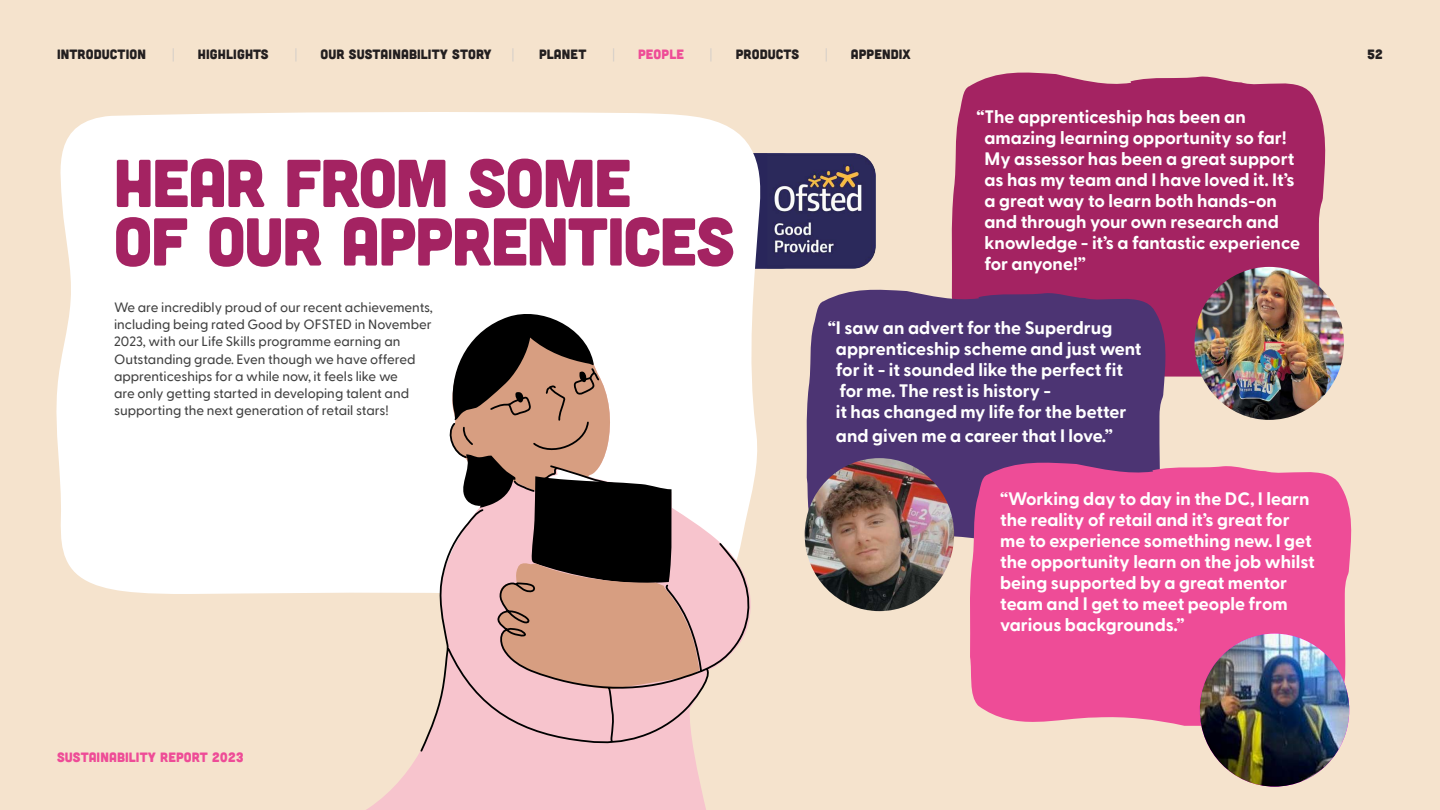
<style>
.page{position:relative;width:1440px;height:810px;background:#f5e3cd}
.page>*{position:absolute;margin:0;border:0;box-sizing:border-box;transform-origin:0 0}
.t1{font:67.5px/58.5px "Cubano";letter-spacing:-.025em;color:#a42362}
.t2{font:700 18px/21px "Greycliff CF";color:#fff}
.t3{font:500 13.5px/17.2px "Greycliff CF";color:#404040}
.t4{font:13.5px "Cubano";letter-spacing:.01em;color:#231f20}
.t5{font:13.5px "Cubano";letter-spacing:.01em;color:#ee4c97}
.t6{font:200 13.5px "Greycliff CF";color:#c8c7c7}
</style>
<div class="page">
<svg style="left:763px;top:153px;width:4px;height:116px"></svg>
<img style="left:767px;top:153px;width:109px;height:116px">
<div style="left:56px;top:112px;width:707px;height:453px;background:#fff"></div>
<svg style="left:69px;top:308px;width:736px;height:502px"></svg>
<svg style="left:426px;top:317px;width:24px;height:50px"></svg>
<svg style="left:450px;top:306px;width:223px;height:61px;background:#a9a5a3"></svg>
<svg style="left:419px;top:367px;width:334px;height:386px;background:#cbb2af"></svg>
<svg style="left:497px;top:563px;width:203px;height:126px;background:#c49380"></svg>
<div style="left:951px;top:72px;width:375px;height:305px;background:#a42362"></div>
<img style="left:1195px;top:267px;width:149px;height:153px">
<svg style="left:806px;top:287px;width:363px;height:251px;background:#563a75"></svg>
<img style="left:805px;top:458px;width:149px;height:153px">
<svg style="left:968px;top:460px;width:384px;height:266px;background:#ea5499"></svg>
<img style="left:1200px;top:634px;width:149px;height:153px">
<p class="t4" style="left:57px;top:45px;width:91px">INTRODUCTION</p>
<p class="t6" style="left:172px;top:44px;width:5px">|</p>
<p class="t4" style="left:198px;top:45px;width:72px">HIGHLIGHTS</p>
<p class="t4" style="left:321px;top:45px;width:173px">OUR SUSTAINABILITY STORY</p>
<p class="t4" style="left:539px;top:45px;width:49px">PLANET</p>
<p class="t6" style="left:612px;top:44px;width:5px">|</p>
<p class="t5" style="left:638px;top:45px;width:47px">PEOPLE</p>
<p class="t4" style="left:736px;top:45px;width:65px">PRODUCTS</p>
<p class="t6" style="left:825px;top:44px;width:5px">|</p>
<p class="t4" style="left:851px;top:45px;width:61px">APPENDIX</p>
<p class="t4" style="left:1367px;top:45px;width:17px">52</p>
<h1 class="t1" style="left:113px;top:151px;width:623px">HEAR FROM SOME<br>OF OUR APPRENTICES</h1>
<p class="t3" style="left:114px;top:298px;width:321px">We are incredibly proud of our recent achievements, including being rated Good by OFSTED in November 2023, with our Life Skills programme earning an Outstanding grade. Even though we have offered apprenticeships for a while now, it feels like we<br>are only getting started in developing talent and supporting the next generation of retail stars!</p>
<p class="t5" style="left:57px;top:749px;width:188px">SUSTAINABILITY REPORT 2023</p>
<p class="t2" style="left:984px;top:106px;width:317px;text-indent:-8px">“The apprenticeship has been an amazing learning opportunity so far!<br>My assessor has been a great support as has my team and I have loved it. It’s a great way to learn both hands-on and through your own research and knowledge - it’s a fantastic experience for anyone!”</p>
<p class="t2" style="left:836px;top:316px;width:307px;text-indent:-8px">“I saw an advert for the Superdrug apprenticeship scheme and just went for it - it sounded like the perfect fit for me. The rest is history -<br>it has changed my life for the better</p>
<p class="t2" style="left:836px;top:424px;width:279px">and given me a career that I love.”</p>
<p class="t2" style="left:1000px;top:487px;width:316px">“Working day to day in the DC, I learn the reality of retail and it’s great for me to experience something new. I get the opportunity learn on the job whilst being supported by a great mentor team and I get to meet people from various backgrounds.”</p>
</div>
